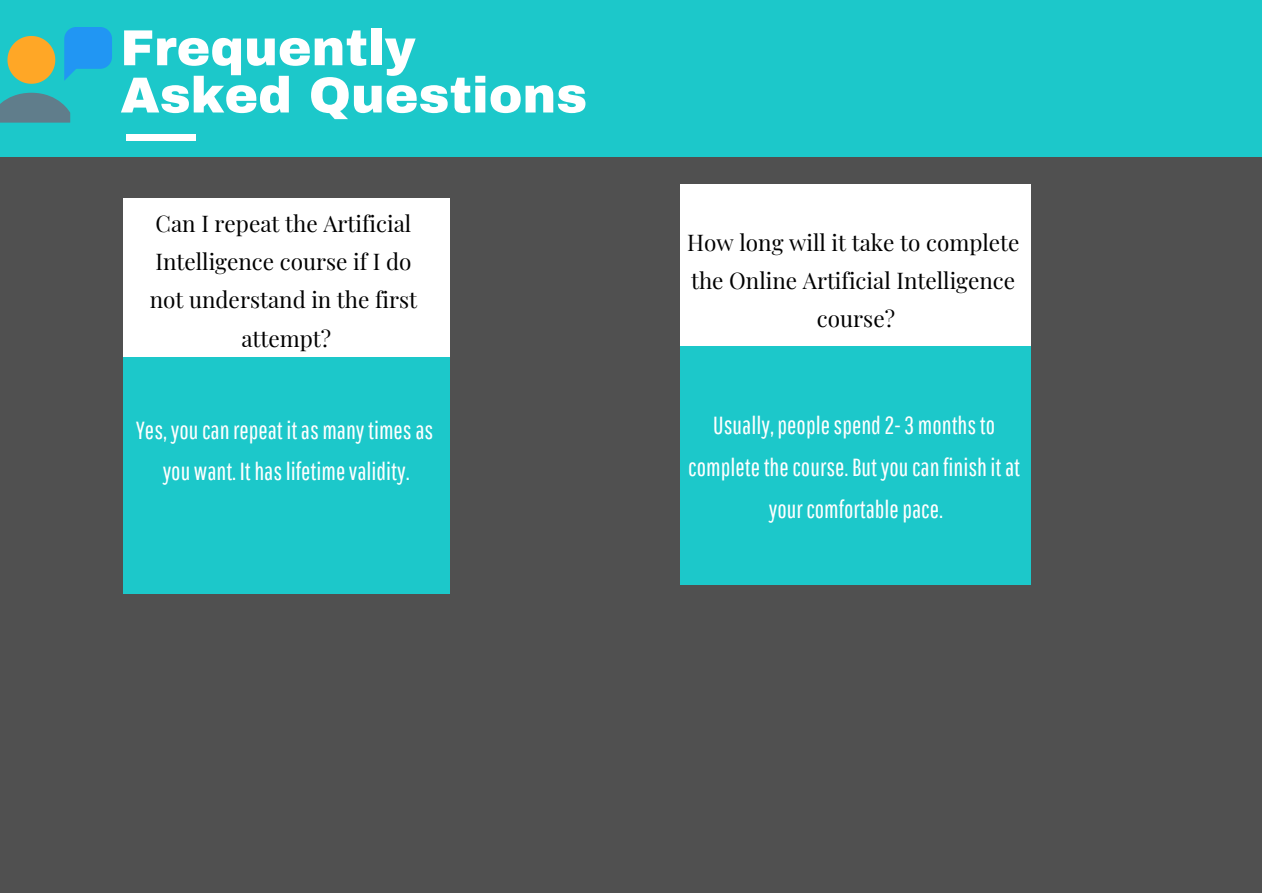
<style>
.page{position:relative;width:1262px;height:893px;background:#fff}
.page>*{position:absolute;margin:0;border:0;box-sizing:border-box;transform-origin:0 0}
.t1{font:900 50.55px/47.2px "Archivo";color:#fff}
.t2{font:24.75px/41.5px "Pathway Gothic One";color:#fff;text-align:center}
.t3{font:22.5px/38.2px "Playfair Display";color:#000;text-align:center}
</style>
<div class="page">
<div style="left:0;top:156px;width:1261px;height:736px;background:#505050"></div>
<div style="left:0;top:0;width:1261px;height:156px;background:#1cc8ca"></div>
<div style="left:126px;top:134px;width:70px;height:7px;background:#fff"></div>
<div style="left:124px;top:356px;width:326px;height:238px;background:#1cc8ca"></div>
<div style="left:124px;top:198px;width:326px;height:158px;background:#fff"></div>
<div style="left:680px;top:344px;width:351px;height:241px;background:#1cc8ca"></div>
<div style="left:680px;top:184px;width:351px;height:161px;background:#fff"></div>
<svg style="left:64px;top:27px;width:48px;height:54px"></svg>
<svg style="left:7px;top:36px;width:48px;height:48px"></svg>
<svg style="left:0;top:93px;width:70px;height:30px;background:#558895"></svg>
<h1 class="t1" style="left:120px;top:24px;width:468px">Frequently<br>Asked Questions</h1>
<p class="t3" style="left:150px;top:202px;width:269px">Can I repeat the Artificial<br>Intelligence course if I do not understand in the first attempt?</p>
<p class="t2" style="left:136px;top:408px;width:299px">Yes, you can repeat it as many times as you want. It has lifetime validity.</p>
<p class="t3" style="left:687px;top:221px;width:334px">How long will it take to complete the Online Artificial Intelligence course?</p>
<p class="t2" style="left:688px;top:404px;width:333px">Usually, people spend 2- 3 months to complete the course. But you can finish it at your comfortable pace.</p>
</div>
